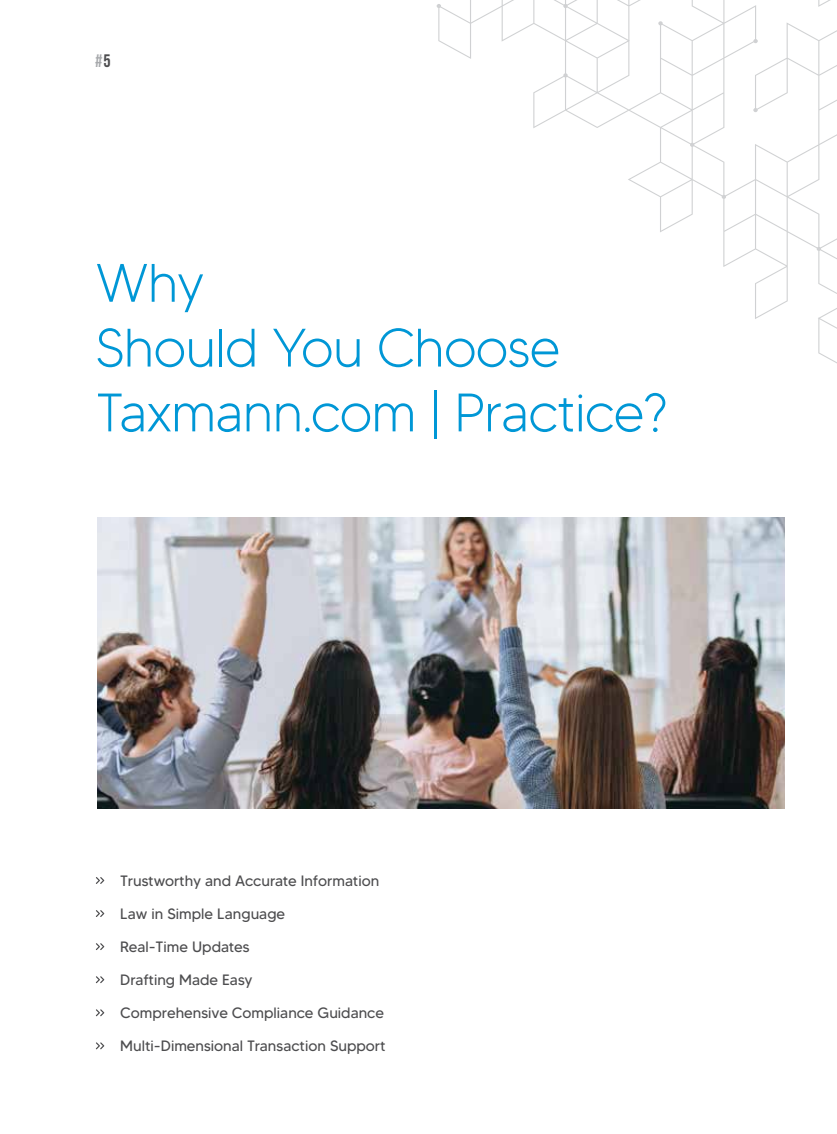
<style>
.page{position:relative;width:837px;height:1134px;background:#fff}
.page>*{position:absolute;margin:0;border:0;box-sizing:border-box;transform-origin:0 0}
.t1{font:300 54px/64.8px "MADETOMMY";letter-spacing:-.02em;color:#0097d6}
.t2{font:18px "Bebas Neue";color:#a7a9ac}
.t3{font:15px "MADETOMMY";color:#4d4d4f}
.s1{color:#4d4d4f}
</style>
<div class="page">
<svg style="left:437px;top:0;width:400px;height:364px"></svg>
<img style="left:97px;top:517px;width:687px;height:292px">
<svg style="left:96px;top:877px;width:8px;height:7px"></svg>
<svg style="left:96px;top:910px;width:8px;height:7px"></svg>
<svg style="left:96px;top:943px;width:8px;height:7px"></svg>
<svg style="left:96px;top:976px;width:8px;height:7px"></svg>
<svg style="left:96px;top:1009px;width:8px;height:7px"></svg>
<svg style="left:96px;top:1042px;width:8px;height:7px"></svg>
<p class="t2" style="left:95px;top:50px;width:17px">#<span class="s1">5</span></p>
<h1 class="t1" style="left:95px;top:250px;width:573px">Why<br>Should You Choose<br>Taxmann.com | Practice?</h1>
<p class="t3" style="left:120px;top:872px;width:261px">Trustworthy and Accurate Information</p>
<p class="t3" style="left:120px;top:905px;width:166px">Law in Simple Language</p>
<p class="t3" style="left:120px;top:938px;width:131px">Real-Time Updates</p>
<p class="t3" style="left:120px;top:971px;width:134px">Drafting Made Easy</p>
<p class="t3" style="left:120px;top:1004px;width:265px">Comprehensive Compliance Guidance</p>
<p class="t3" style="left:120px;top:1037px;width:267px">Multi-Dimensional Transaction Support</p>
</div>
